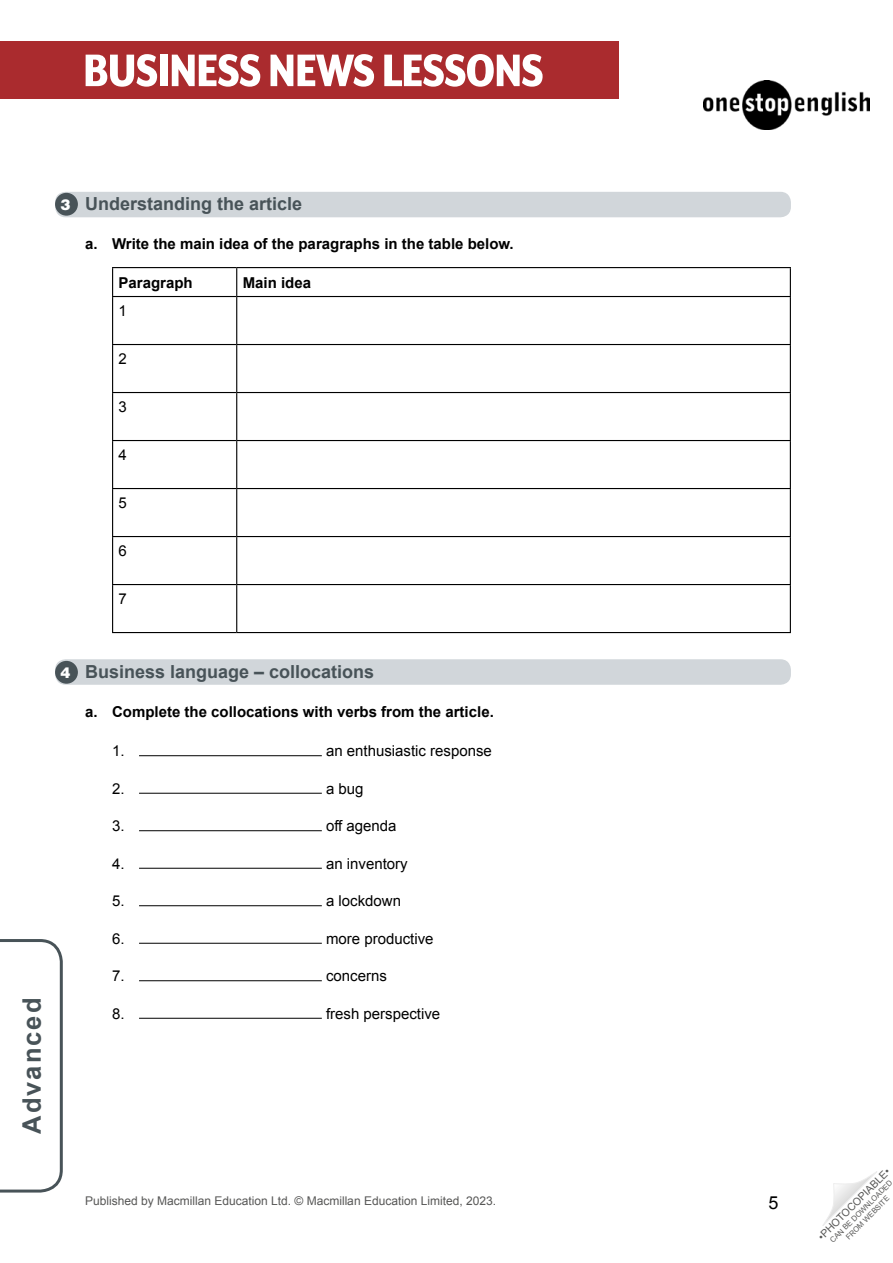
<style>
.page{position:relative;width:893px;height:1263px;background:#fff}
.page>*{position:absolute;margin:0;border:0;box-sizing:border-box;transform-origin:0 0}
.t1{font:800 52.5px "Mr Eaves XL Mod Nar OT";letter-spacing:-.015em;color:#fff}
.t2{font:700 25.5px "Arial";letter-spacing:.08em;color:#485358}
.WS__Exercise_title{font:700 18px "Arial";color:#485358}
.t3{font:18px "Arial";color:#000}
.WS__Body_text_number{font:15px "Arial";color:#000}
.WS__Body_-_rubric_al{font:700 15px "Arial";color:#000}
.Don_t_use_-_10t_numb{font:900 15px "Helvetica LT Std";color:#fff}
.t4{font:12px "Arial";color:#575756}
.t5{font:10.5px "Arial";color:#575756}
.t6{font:7.5px/9px "Arial";color:#575756;text-align:center}
</style>
<div class="page">
<svg style="left:822px;top:1171px;width:55px;height:55px"></svg>
<img style="left:704px;top:80px;width:165px;height:49px">
<div style="left:0;top:41px;width:619px;height:58px;background:#aa2b2e"></div>
<svg style="left:0;top:939px;width:63px;height:254px"></svg>
<div style="left:55px;top:192px;width:736px;height:25px;background:#d1d6da;border-radius:10px"></div>
<div style="left:55px;top:659px;width:736px;height:26px;background:#d1d6da;border-radius:10px"></div>
<hr style="left:112px;top:267px;width:125px;height:1px;background:#000">
<svg style="left:112px;top:268px;width:1px;height:28px"></svg>
<hr style="left:237px;top:267px;width:554px;height:1px;background:#000">
<svg style="left:236px;top:268px;width:1px;height:28px"></svg>
<svg style="left:790px;top:268px;width:1px;height:28px"></svg>
<hr style="left:112px;top:296px;width:125px;height:1px;background:#000">
<hr style="left:112px;top:297px;width:1px;height:47px;background:#000">
<hr style="left:237px;top:296px;width:554px;height:1px;background:#000">
<hr style="left:236px;top:297px;width:1px;height:47px;background:#000">
<hr style="left:790px;top:297px;width:1px;height:47px;background:#000">
<hr style="left:112px;top:344px;width:125px;height:1px;background:#000">
<hr style="left:112px;top:345px;width:1px;height:47px;background:#000">
<hr style="left:237px;top:344px;width:554px;height:1px;background:#000">
<hr style="left:236px;top:345px;width:1px;height:47px;background:#000">
<hr style="left:790px;top:345px;width:1px;height:47px;background:#000">
<hr style="left:112px;top:392px;width:125px;height:1px;background:#000">
<hr style="left:112px;top:393px;width:1px;height:47px;background:#000">
<hr style="left:237px;top:392px;width:554px;height:1px;background:#000">
<hr style="left:236px;top:393px;width:1px;height:47px;background:#000">
<hr style="left:790px;top:393px;width:1px;height:47px;background:#000">
<hr style="left:112px;top:440px;width:125px;height:1px;background:#000">
<hr style="left:112px;top:441px;width:1px;height:47px;background:#000">
<hr style="left:237px;top:440px;width:554px;height:1px;background:#000">
<hr style="left:236px;top:441px;width:1px;height:47px;background:#000">
<hr style="left:790px;top:441px;width:1px;height:47px;background:#000">
<hr style="left:112px;top:488px;width:125px;height:1px;background:#000">
<hr style="left:112px;top:489px;width:1px;height:47px;background:#000">
<hr style="left:237px;top:488px;width:554px;height:1px;background:#000">
<hr style="left:236px;top:489px;width:1px;height:47px;background:#000">
<hr style="left:790px;top:489px;width:1px;height:47px;background:#000">
<hr style="left:112px;top:536px;width:125px;height:1px;background:#000">
<hr style="left:112px;top:537px;width:1px;height:47px;background:#000">
<hr style="left:237px;top:536px;width:554px;height:1px;background:#000">
<hr style="left:236px;top:537px;width:1px;height:47px;background:#000">
<hr style="left:790px;top:537px;width:1px;height:47px;background:#000">
<hr style="left:112px;top:584px;width:125px;height:1px;background:#000">
<hr style="left:112px;top:585px;width:1px;height:47px;background:#000">
<hr style="left:237px;top:584px;width:554px;height:1px;background:#000">
<hr style="left:236px;top:585px;width:1px;height:47px;background:#000">
<hr style="left:790px;top:585px;width:1px;height:47px;background:#000">
<hr style="left:112px;top:632px;width:125px;height:1px;background:#000">
<hr style="left:237px;top:632px;width:554px;height:1px;background:#000">
<hr style="left:139px;top:755px;width:183px;height:1px;background:#000">
<hr style="left:139px;top:793px;width:183px;height:1px;background:#000">
<hr style="left:139px;top:830px;width:183px;height:1px;background:#000">
<hr style="left:139px;top:868px;width:183px;height:1px;background:#000">
<hr style="left:139px;top:905px;width:183px;height:1px;background:#000">
<hr style="left:139px;top:943px;width:183px;height:1px;background:#000">
<hr style="left:139px;top:980px;width:183px;height:1px;background:#000">
<hr style="left:139px;top:1018px;width:183px;height:1px;background:#000">
<div style="left:55px;top:193px;width:23px;height:23px;background:#485358;border-radius:50%"></div>
<div style="left:55px;top:661px;width:23px;height:23px;background:#485358;border-radius:50%"></div>
<h1 class="t1" style="left:83px;top:42px;width:462px">BUSINESS NEWS LESSONS</h1>
<p class="Don_t_use_-_10t_numb" style="left:61px;top:194px;width:12px">3</p>
<p class="WS__Exercise_title" style="left:85px;top:192px;width:219px">Understanding the article</p>
<p class="WS__Body_-_rubric_al" style="left:85px;top:234px;width:430px">a. Write the main idea of the paragraphs in the table below.</p>
<p class="WS__Body_-_rubric_al" style="left:119px;top:272px;width:76px">Paragraph</p>
<p class="WS__Body_-_rubric_al" style="left:243px;top:272px;width:70px">Main idea</p>
<p class="WS__Body_text_number" style="left:119px;top:301px;width:10px">1</p>
<p class="WS__Body_text_number" style="left:119px;top:349px;width:10px">2</p>
<p class="WS__Body_text_number" style="left:119px;top:397px;width:10px">3</p>
<p class="WS__Body_text_number" style="left:119px;top:445px;width:10px">4</p>
<p class="WS__Body_text_number" style="left:119px;top:493px;width:10px">5</p>
<p class="WS__Body_text_number" style="left:119px;top:541px;width:10px">6</p>
<p class="WS__Body_text_number" style="left:119px;top:589px;width:10px">7</p>
<h2 class="t2" style="left:15px;top:1134px;width:138px;rotate:-90deg">Advanced</h2>
<p class="Don_t_use_-_10t_numb" style="left:61px;top:662px;width:12px">4</p>
<p class="WS__Exercise_title" style="left:85px;top:660px;width:291px">Business language – collocations</p>
<p class="WS__Body_-_rubric_al" style="left:85px;top:702px;width:410px">a. Complete the collocations with verbs from the article.</p>
<p class="WS__Body_text_number" style="left:112px;top:741px;width:14px">1.</p>
<p class="WS__Body_text_number" style="left:326px;top:741px;width:167px">an enthusiastic response</p>
<p class="WS__Body_text_number" style="left:112px;top:778px;width:14px">2.</p>
<p class="WS__Body_text_number" style="left:326px;top:778px;width:39px">a bug</p>
<p class="WS__Body_text_number" style="left:112px;top:816px;width:14px">3.</p>
<p class="WS__Body_text_number" style="left:326px;top:816px;width:72px">off agenda</p>
<p class="WS__Body_text_number" style="left:112px;top:853px;width:14px">4.</p>
<p class="WS__Body_text_number" style="left:326px;top:853px;width:83px">an inventory</p>
<p class="WS__Body_text_number" style="left:112px;top:891px;width:14px">5.</p>
<p class="WS__Body_text_number" style="left:326px;top:891px;width:77px">a lockdown</p>
<p class="WS__Body_text_number" style="left:112px;top:928px;width:14px">6.</p>
<p class="WS__Body_text_number" style="left:326px;top:928px;width:109px">more productive</p>
<p class="WS__Body_text_number" style="left:112px;top:966px;width:14px">7.</p>
<p class="WS__Body_text_number" style="left:326px;top:966px;width:62px">concerns</p>
<p class="WS__Body_text_number" style="left:112px;top:1003px;width:14px">8.</p>
<p class="WS__Body_text_number" style="left:326px;top:1003px;width:116px">fresh perspective</p>
<p class="t4" style="left:85px;top:1193px;width:413px">Published by Macmillan Education Ltd. © Macmillan Education Limited, 2023.</p>
<p class="t3" style="left:769px;top:1191px;width:12px">5</p>
<p class="t5" style="left:815px;top:1233px;width:99px;rotate:-45deg">•PHOTOCOPIABLE•</p>
<p class="t6" style="left:828px;top:1238px;width:86px;rotate:-45deg">CAN BE DOWNLOADED<br>FROM WEBSITE</p>
</div>
